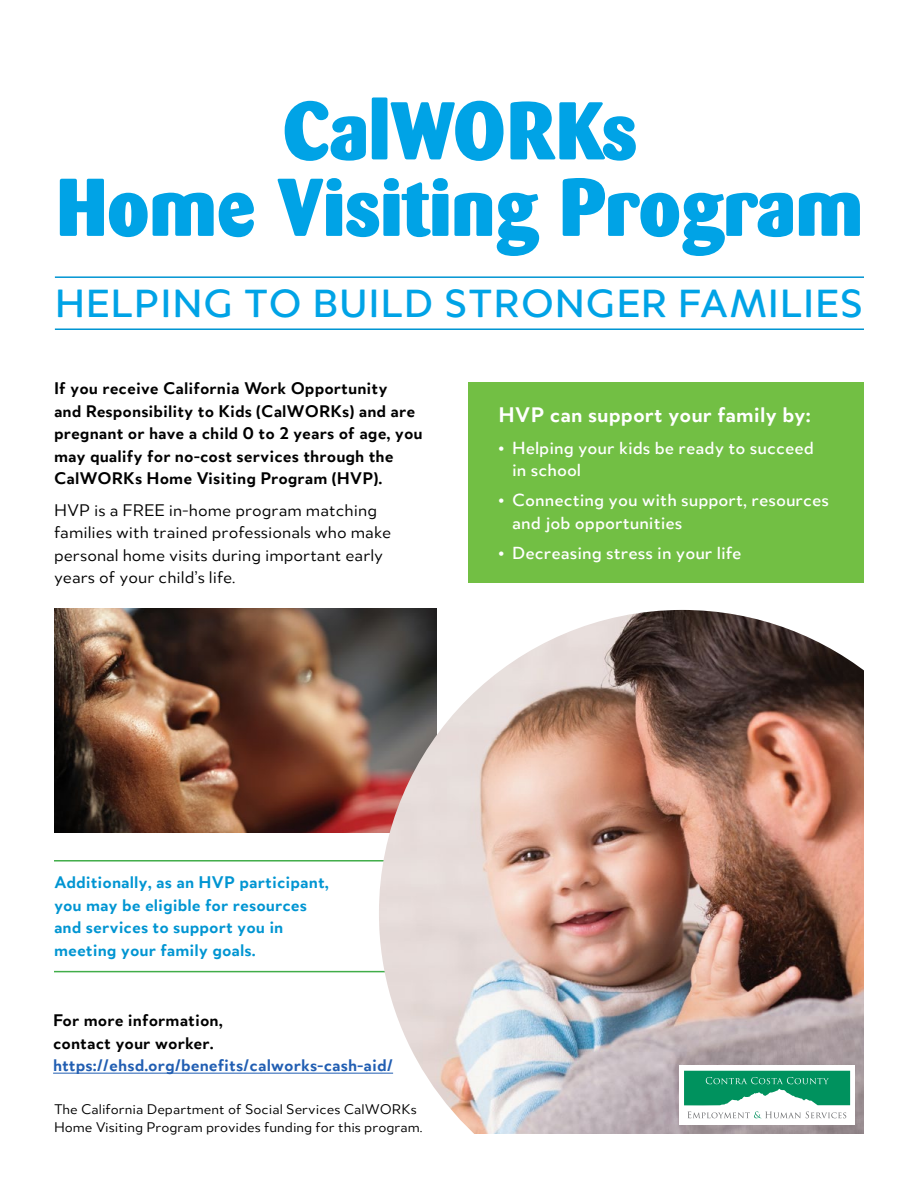
<style>
.page{position:relative;width:918px;height:1188px;background:#fff}
.page>*{position:absolute;margin:0;border:0;box-sizing:border-box;transform-origin:0 0}
.t1{font:800 81px/76.5px "Barmeno";color:#00a3e6;text-align:center}
.t2{font:500 42px "Merel";letter-spacing:.015em;color:#00a3e6}
.t3{font:700 22.5px "Merel";color:#fff}
.t4{font:500 18.75px/22.5px "Merel";color:#fff}
.t5{font:700 18px/22.5px "Merel";color:#000}
.t6{font:18px/22.5px "Merel";color:#000}
.t7{font:700 18px/22.5px "Merel";color:#0095d2}
.t8{font:700 18px "Merel";color:#215eb2}
.t9{font:15px/18px "Merel";color:#000}
</style>
<div class="page">
<hr style="left:54px;top:860px;width:450px;height:2px;background:#41ad49">
<hr style="left:54px;top:971px;width:450px;height:1px;background:#41ad49">
<img style="left:54px;top:609px;width:382px;height:224px">
<hr style="left:55px;top:276px;width:809px;height:2px;background:#0095d2">
<hr style="left:55px;top:328px;width:809px;height:2px;background:#0095d2">
<img style="left:379px;top:610px;width:485px;height:524px">
<hr style="left:53px;top:1073px;width:340px;height:1px;background:#215eb2">
<div style="left:468px;top:383px;width:396px;height:200px;background:#72bf44"></div>
<div style="left:679px;top:1065px;width:176px;height:60px;background:#fff"></div>
<svg style="left:688px;top:1111px;width:158px;height:7px"></svg>
<svg style="left:684px;top:1071px;width:166px;height:34px"></svg>
<h1 class="t1" style="left:57px;top:92px;width:808px">CalWORKs<br>Home Visiting Program</h1>
<h2 class="t2" style="left:55px;top:271px;width:810px">HELPING TO BUILD STRONGER FAMILIES</h2>
<p class="t5" style="left:54px;top:376px;width:370px">If you receive California Work Opportunity<br>and Responsibility to Kids (CalWORKs) and are pregnant or have a child 0 to 2 years of age, you may qualify for no-cost services through the CalWORKs Home Visiting Program (HVP).</p>
<p class="t6" style="left:54px;top:497px;width:339px">HVP is a FREE in-home program matching families with trained professionals who make personal home visits during important early years of your child’s life.</p>
<p class="t3" style="left:499px;top:397px;width:314px">HVP can support your family by:</p>
<p class="t4" style="left:512px;top:435px;width:303px;text-indent:-14px">• Helping your kids be ready to succeed in school</p>
<p class="t4" style="left:512px;top:487px;width:319px;text-indent:-14px">• Connecting you with support, resources and job opportunities</p>
<p class="t4" style="left:499px;top:540px;width:245px">• Decreasing stress in your life</p>
<p class="t7" style="left:54px;top:870px;width:276px">Additionally, as an HVP participant, you may be eligible for resources and services to support you in meeting your family goals.</p>
<p class="t5" style="left:53px;top:1008px;width:171px">For more information, contact your worker.</p>
<p class="t8" style="left:53px;top:1051px;width:342px">https://ehsd.org/benefits/calworks-cash-aid/</p>
<p class="t9" style="left:54px;top:1099px;width:370px">The California Department of Social Services CalWORKs<br>Home Visiting Program provides funding for this program.</p>
</div>
